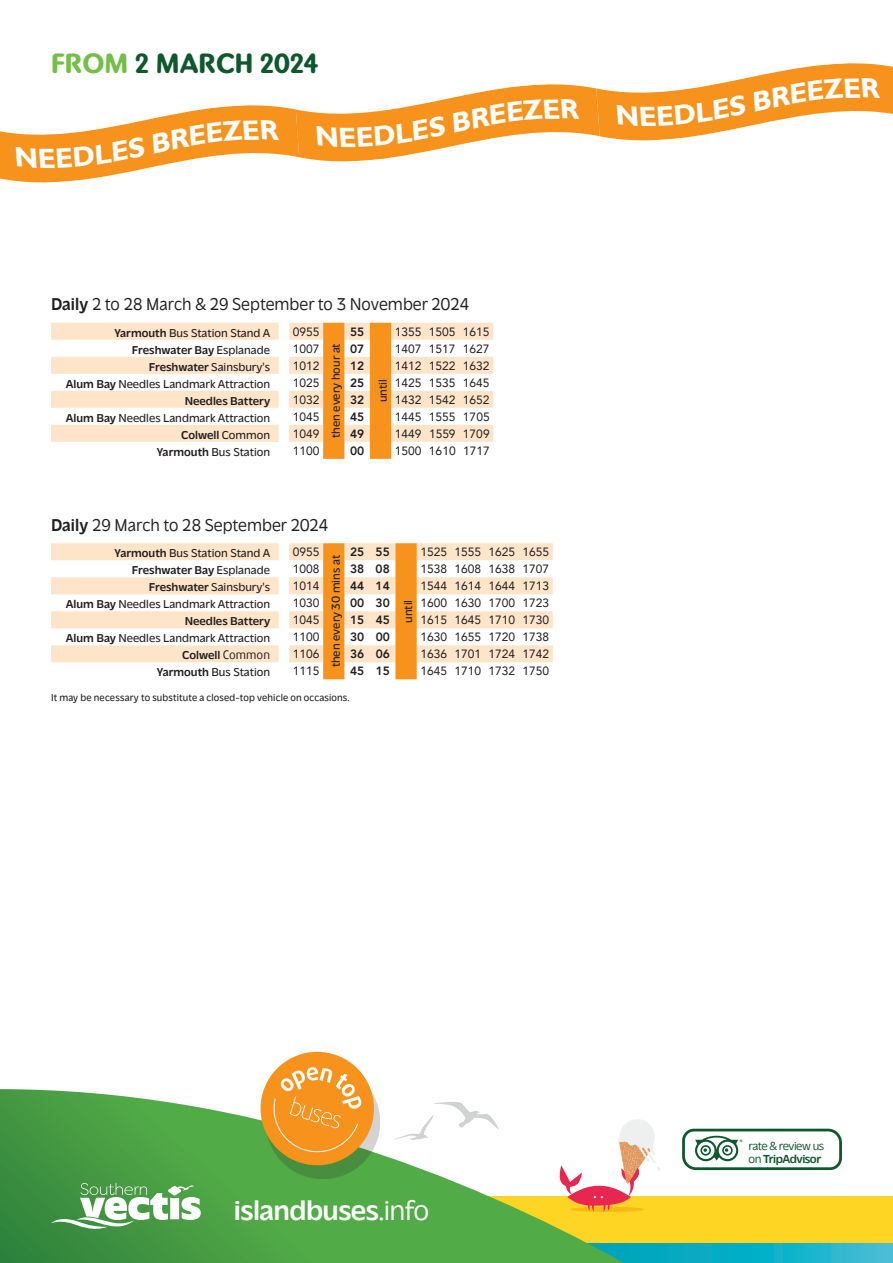
<style>
.page{position:relative;width:893px;height:1263px;background:#fff}
.page>*{position:absolute;margin:0;border:0;box-sizing:border-box;transform-origin:0 0}
.t1{font:700 29.1px "Pinot Grigio Modern";color:#0f582d}
.t2{font:500 28.95px "Massilia";letter-spacing:-.02em;color:#fff}
.t3{font:700 28.2px "Gill Sans";color:#fff}
.t4{font:200 18px "Massilia";color:#231f20;scale:.95 1}
.t5{font:200 12.3px/13.4px "Massilia";letter-spacing:-.045em;color:#0f582d}
.t6{font:300 12px "Massilia";color:#231f20}
.t7{font:12px "Avenir LT";color:#231f20}
.t8{font:500 12px "Massilia";color:#231f20}
.t9{font:800 12px "Avenir LT";color:#231f20}
.t10{font:300 10.5px "Massilia";letter-spacing:.015em;color:#231f20;scale:.95 1}
.s1{color:#71bf44}
.s2{font-weight:500}
.s3{font-weight:300}
.s4{font-family:"Daxline Cyr TF";font-weight:400}
.s5{font-weight:200}
</style>
<div class="page">
<div style="left:0;top:1196px;width:893px;height:67px;background:#fdd522"></div>
<svg style="left:624px;top:1119px;width:36px;height:93px"></svg>
<svg style="left:51px;top:543px;width:502px;height:119px;fill:#fee5ca"></svg>
<svg style="left:323px;top:543px;width:94px;height:136px"></svg>
<svg style="left:279px;top:543px;width:1px;height:119px"></svg>
<svg style="left:51px;top:323px;width:442px;height:119px;fill:#fee5ca"></svg>
<svg style="left:323px;top:323px;width:68px;height:136px"></svg>
<svg style="left:279px;top:323px;width:1px;height:119px"></svg>
<svg style="left:682px;top:1128px;width:160px;height:43px"></svg>
<svg style="left:624px;top:1243px;width:269px;height:20px;background:#14b0c8"></svg>
<svg style="left:0;top:1089px;width:624px;height:174px"></svg>
<svg style="left:51px;top:1183px;width:150px;height:46px;background:#84bb83"></svg>
<div style="left:266px;top:1065px;width:114px;height:114px;background:#231f20;opacity:.2"></div>
<svg style="left:254px;top:1051px;width:127px;height:121px"></svg>
<svg style="left:0;top:63px;width:893px;height:120px"></svg>
<h1 class="t1" style="left:51px;top:49px;width:269px"><span class="s1">FROM</span> 2 MARCH 2024</h1>
<h3 class="t3" style="left:39px;top:142px;width:22px">E</h3>
<h3 class="t3" style="left:339px;top:121px;width:22px">E</h3>
<h3 class="t4" style="left:51px;top:292px;width:442px"><span class="s2">Daily</span> 2 to 28 March &amp; 29 September to 3 November 2024</h3>
<p class="t6" style="left:114px;top:324px;width:157px"><span class="s2">Yarmouth</span> Bus Station Stand A</p>
<p class="t7" style="left:293px;top:325px;width:28px">0955</p>
<p class="t9" style="left:350px;top:324px;width:16px">55</p>
<p class="t7" style="left:395px;top:325px;width:96px">1355 1505 1615</p>
<p class="t6" style="left:328px;top:438px;width:96px;rotate:-90deg">then every hour at</p>
<p class="t8" style="left:132px;top:341px;width:140px">Freshwater Bay <span class="s3">Esplanade</span></p>
<p class="t7" style="left:293px;top:342px;width:28px">1007</p>
<p class="t9" style="left:350px;top:341px;width:16px">07</p>
<p class="t7" style="left:395px;top:342px;width:96px">1407 1517 1627</p>
<p class="t6" style="left:149px;top:358px;width:123px"><span class="s2">Freshwater</span> Sainsbury's</p>
<p class="t7" style="left:293px;top:359px;width:28px">1012</p>
<p class="t9" style="left:350px;top:359px;width:16px">12</p>
<p class="t7" style="left:395px;top:359px;width:96px">1412 1522 1632</p>
<p class="t6" style="left:66px;top:375px;width:206px"><span class="s2">Alum Bay</span> Needles Landmark Attraction</p>
<p class="t7" style="left:293px;top:376px;width:28px">1025</p>
<p class="t9" style="left:350px;top:376px;width:16px">25</p>
<p class="t7" style="left:395px;top:376px;width:96px">1425 1535 1645</p>
<p class="t8" style="left:185px;top:392px;width:87px">Needles Battery</p>
<p class="t7" style="left:293px;top:393px;width:28px">1032</p>
<p class="t9" style="left:350px;top:393px;width:16px">32</p>
<p class="t7" style="left:395px;top:393px;width:96px">1432 1542 1652</p>
<p class="t6" style="left:66px;top:409px;width:206px"><span class="s2">Alum Bay</span> Needles Landmark Attraction</p>
<p class="t7" style="left:293px;top:410px;width:28px">1045</p>
<p class="t9" style="left:350px;top:410px;width:16px">45</p>
<p class="t7" style="left:395px;top:410px;width:96px">1445 1555 1705</p>
<p class="t8" style="left:181px;top:426px;width:90px">Colwell <span class="s3">Common</span></p>
<p class="t7" style="left:293px;top:427px;width:28px">1049</p>
<p class="t9" style="left:350px;top:427px;width:16px">49</p>
<p class="t7" style="left:395px;top:427px;width:96px">1449 1559 1709</p>
<p class="t6" style="left:157px;top:443px;width:115px"><span class="s2">Yarmouth</span> Bus Station</p>
<p class="t7" style="left:293px;top:444px;width:28px">1100</p>
<p class="t9" style="left:350px;top:444px;width:16px">00</p>
<p class="t7" style="left:395px;top:444px;width:96px">1500 1610 1717</p>
<p class="t6" style="left:374px;top:402px;width:24px;rotate:-90deg">until</p>
<h3 class="t4" style="left:51px;top:512px;width:293px"><span class="s2">Daily</span> 29 March to 28 September 2024</h3>
<p class="t6" style="left:115px;top:545px;width:157px"><span class="s2">Yarmouth</span> Bus Station Stand A</p>
<p class="t7" style="left:293px;top:545px;width:28px">0955</p>
<p class="t9" style="left:350px;top:545px;width:41px">25 55</p>
<p class="t7" style="left:420px;top:545px;width:130px">1525 1555 1625 1655</p>
<p class="t6" style="left:328px;top:667px;width:114px;rotate:-90deg">then every 30 mins at</p>
<p class="t8" style="left:132px;top:562px;width:140px">Freshwater Bay <span class="s3">Esplanade</span></p>
<p class="t7" style="left:293px;top:562px;width:28px">1008</p>
<p class="t9" style="left:350px;top:562px;width:41px">38 08</p>
<p class="t7" style="left:420px;top:562px;width:130px">1538 1608 1638 1707</p>
<p class="t6" style="left:149px;top:579px;width:123px"><span class="s2">Freshwater</span> Sainsbury's</p>
<p class="t7" style="left:293px;top:579px;width:28px">1014</p>
<p class="t9" style="left:350px;top:579px;width:41px">44 14</p>
<p class="t7" style="left:420px;top:579px;width:130px">1544 1614 1644 1713</p>
<p class="t6" style="left:66px;top:596px;width:206px"><span class="s2">Alum Bay</span> Needles Landmark Attraction</p>
<p class="t7" style="left:293px;top:596px;width:28px">1030</p>
<p class="t9" style="left:350px;top:596px;width:41px">00 30</p>
<p class="t7" style="left:420px;top:596px;width:130px">1600 1630 1700 1723</p>
<p class="t8" style="left:185px;top:613px;width:87px">Needles Battery</p>
<p class="t7" style="left:293px;top:613px;width:28px">1045</p>
<p class="t9" style="left:350px;top:613px;width:41px">15 45</p>
<p class="t7" style="left:420px;top:613px;width:130px">1615 1645 1710 1730</p>
<p class="t6" style="left:66px;top:630px;width:206px"><span class="s2">Alum Bay</span> Needles Landmark Attraction</p>
<p class="t7" style="left:293px;top:630px;width:28px">1100</p>
<p class="t9" style="left:350px;top:630px;width:41px">30 00</p>
<p class="t7" style="left:420px;top:630px;width:130px">1630 1655 1720 1738</p>
<p class="t8" style="left:182px;top:647px;width:89px">Colwell <span class="s4">Common</span></p>
<p class="t7" style="left:293px;top:647px;width:28px">1106</p>
<p class="t9" style="left:350px;top:647px;width:41px">36 06</p>
<p class="t7" style="left:420px;top:647px;width:130px">1636 1701 1724 1742</p>
<p class="t6" style="left:157px;top:664px;width:115px"><span class="s2">Yarmouth</span> Bus Station</p>
<p class="t7" style="left:293px;top:664px;width:28px">1115</p>
<p class="t9" style="left:350px;top:664px;width:41px">45 15</p>
<p class="t7" style="left:420px;top:664px;width:130px">1645 1710 1732 1750</p>
<p class="t6" style="left:400px;top:623px;width:24px;rotate:-90deg">until</p>
<p class="t10" style="left:51px;top:690px;width:316px">It may be necessary to substitute a closed-top vehicle on occasions.</p>
<h3 class="t3" style="left:640px;top:100px;width:22px">E</h3>
<h2 class="t2" style="left:234px;top:1191px;width:197px">islandbuses<span class="s5">.info</span></h2>
<p class="t5" style="left:748px;top:1138px;width:77px">rate &amp; review us on <span class="s2">TripAdvisor</span></p>
</div>
